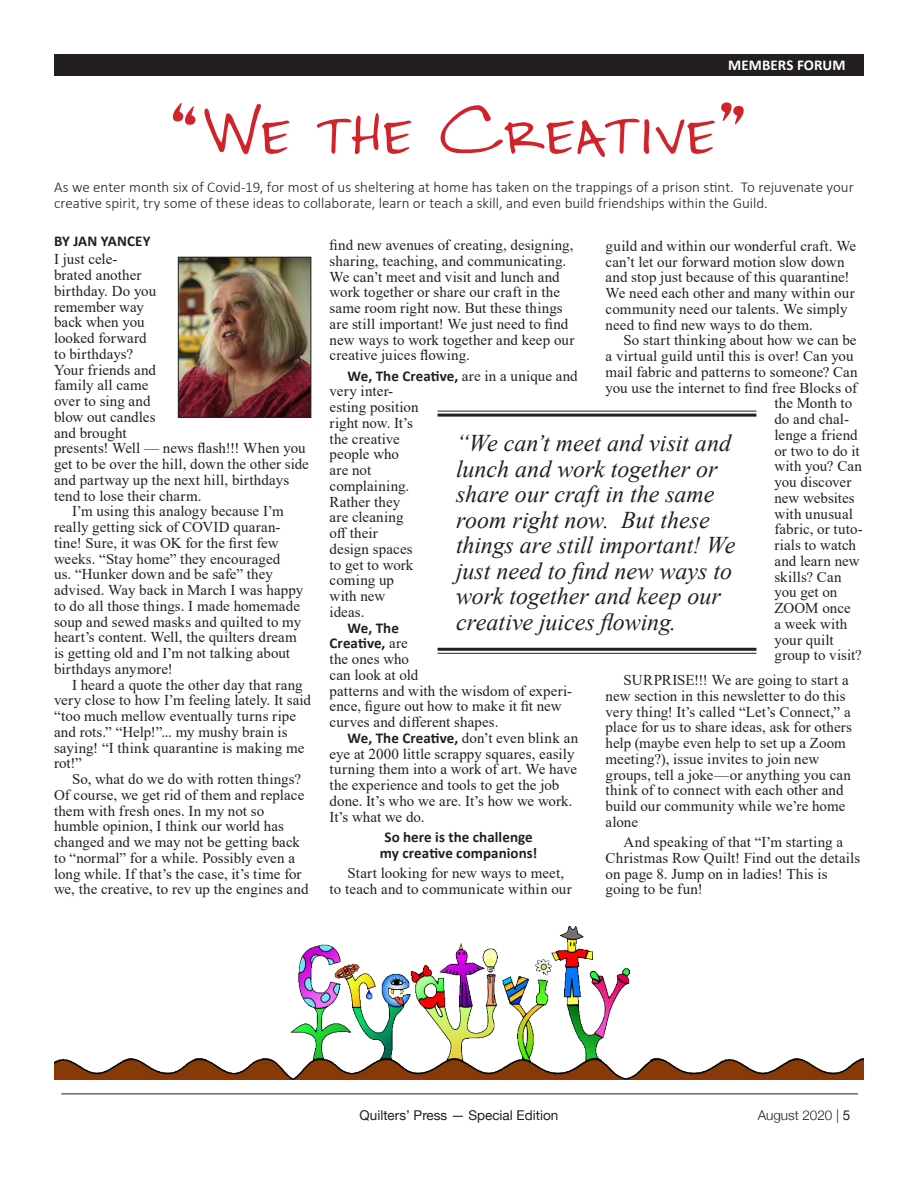
<style>
.page{position:relative;width:918px;height:1188px;background:#fff}
.page>*{position:absolute;margin:0;border:0;box-sizing:border-box;transform-origin:0 0}
.Main_Head_2{font:72px "DJB Jenna";letter-spacing:.005em;color:#d1232a}
.Main_Head_2-2{font:italic 24px/25.5px "Times New Roman";letter-spacing:-.005em;color:#231f20}
.Main_Head_2-3{font:15px/15.8px "Times New Roman";letter-spacing:.005em;color:#231f20}
.Main_Head_2-4{font:300 15px/15.8px "Calibri";color:#231f20}
.Main_Head_2-5{font:700 15px "Calibri";letter-spacing:.005em;color:#231f20}
.Main_Head_2-6{font:700 15px "Calibri";letter-spacing:.005em;color:#fff}
.t1{font:13.5px "Helvetica Neue";color:#231f20}
.t2{font:300 13.5px "Helvetica Neue";color:#231f20}
.s1{font-family:"Calibri";font-weight:700}
.s2{font-weight:400}
</style>
<div class="page">
<hr style="left:62px;top:1094px;width:796px;height:1px;background:#231f20">
<div style="left:54px;top:54px;width:810px;height:22px;background:#231f20"></div>
<img style="left:180px;top:259px;width:129px;height:157px">
<div style="left:178px;top:257px;width:133px;height:161px;border:1px solid #231f20"></div>
<hr style="left:438px;top:411px;width:318px;height:1px;background:#231f20">
<hr style="left:438px;top:414px;width:318px;height:3px;background:#231f20">
<hr style="left:438px;top:648px;width:318px;height:3px;background:#231f20">
<hr style="left:438px;top:653px;width:318px;height:1px;background:#231f20">
<img style="left:298px;top:926px;width:324px;height:153px">
<img style="left:622px;top:968px;width:242px;height:111px">
<img style="left:54px;top:1026px;width:244px;height:53px">
<p class="Main_Head_2-6" style="left:728px;top:54px;width:119px">MEMBERS FORUM</p>
<p class="Main_Head_2" style="left:172px;top:87px;width:574px">“We the Creative”</p>
<p class="Main_Head_2-4" style="left:54px;top:179px;width:801px">As we enter month six of Covid-19, for most of us sheltering at home has taken on the trappings of a prison stint. To rejuvenate your creative spirit, try some of these ideas to collaborate, learn or teach a skill, and even build friendships within the Guild.</p>
<p class="Main_Head_2-5" style="left:54px;top:230px;width:98px">BY JAN YANCEY</p>
<p class="Main_Head_2-3" style="left:54px;top:251px;width:256px">I just cele-<br>brated another<br>birthday. Do you<br>remember way<br>back when you<br>looked forward<br>to birthdays?<br>Your friends and<br>family all came<br>over to sing and<br>blow out candles<br>and brought<br>presents! Well — news flash!!! When you get to be over the hill, down the other side and partway up the next hill, birthdays tend to lose their charm.</p>
<p class="Main_Head_2-3" style="left:54px;top:503px;width:251px;text-indent:18px">I’m using this analogy because I’m really getting sick of COVID quaran&shy;tine! Sure, it was OK for the first few weeks. “Stay home” they encouraged<br>us. “Hunker down and be safe” they advised. Way back in March I was happy to do all those things. I made homemade soup and sewed masks and quilted to my heart’s content. Well, the quilters dream is getting old and I’m not talking about birthdays anymore!</p>
<p class="Main_Head_2-3" style="left:54px;top:676px;width:259px;text-indent:18px">I heard a quote the other day that rang very close to how I’m feeling lately. It said “too much mellow eventually turns ripe and rots.” “Help!”... my mushy brain is saying! “I think quarantine is making me rot!”</p>
<p class="Main_Head_2-3" style="left:54px;top:771px;width:256px;text-indent:18px">So, what do we do with rotten things?<br>Of course, we get rid of them and replace them with fresh ones. In my not so humble opinion, I think our world has changed and we may not be getting back to “normal” for a while. Possibly even a long while. If that’s the case, it’s time for we, the creative, to rev up the engines and</p>
<p class="Main_Head_2-3" style="left:330px;top:237px;width:246px">find new avenues of creating, designing, sharing, teaching, and communicating.<br>We can’t meet and visit and lunch and work together or share our craft in the same room right now. But these things are still important! We just need to find new ways to work together and keep our creative juices flowing.</p>
<p class="Main_Head_2-3" style="left:330px;top:367px;width:250px;text-indent:18px"><span class="s1">We, The Creative,</span> are in a unique and very inter-<br>esting position<br>right now. It’s<br>the creative<br>people who<br>are not<br>complaining.<br>Rather they<br>are cleaning<br>off their<br>design spaces<br>to get to work<br>coming up<br>with new<br>ideas.</p>
<p class="Main_Head_2-3" style="left:330px;top:619px;width:244px;text-indent:18px"><span class="s1">We, The<br>Creative,</span> are<br>the ones who<br>can look at old<br>patterns and with the wisdom of experi&shy;ence, figure out how to make it fit new curves and different shapes.</p>
<p class="Main_Head_2-3" style="left:330px;top:730px;width:250px;text-indent:18px"><span class="s1">We, The Creative,</span> don’t even blink an eye at 2000 little scrappy squares, easily turning them into a work of art. We have the experience and tools to get the job done. It’s who we are. It’s how we work.<br>It’s what we do.</p>
<p class="Main_Head_2-5" style="left:384px;top:826px;width:150px">So here is the challenge</p>
<p class="Main_Head_2-5" style="left:380px;top:842px;width:159px">my creative companions!</p>
<p class="Main_Head_2-3" style="left:330px;top:865px;width:244px;text-indent:18px">Start looking for new ways to meet, to teach and to communicate within our</p>
<p class="Main_Head_2-3" style="left:606px;top:237px;width:252px">guild and within our wonderful craft. We can’t let our forward motion slow down and stop just because of this quarantine!<br>We need each other and many within our community need our talents. We simply need to find new ways to do them.</p>
<p class="Main_Head_2-3" style="left:624px;top:332px;width:235px">So start thinking about how we can be</p>
<p class="Main_Head_2-3" style="left:606px;top:348px;width:249px">a virtual guild until this is over! Can you</p>
<p class="Main_Head_2-3" style="left:606px;top:363px;width:254px">mail fabric and patterns to someone? Can</p>
<p class="Main_Head_2-3" style="left:606px;top:379px;width:253px">you use the internet to find free Blocks of</p>
<p class="Main_Head_2-3" style="left:774px;top:395px;width:79px">the Month to</p>
<p class="Main_Head_2-3" style="left:774px;top:411px;width:76px">do and chal-</p>
<p class="Main_Head_2-3" style="left:774px;top:426px;width:85px">lenge a friend</p>
<p class="Main_Head_2-3" style="left:774px;top:442px;width:87px">or two to do it</p>
<p class="Main_Head_2-3" style="left:774px;top:458px;width:89px">with you? Can</p>
<p class="Main_Head_2-3" style="left:774px;top:474px;width:78px">you discover</p>
<p class="Main_Head_2-3" style="left:774px;top:489px;width:82px">new websites</p>
<p class="Main_Head_2-3" style="left:774px;top:505px;width:80px">with unusual</p>
<p class="Main_Head_2-3" style="left:774px;top:521px;width:90px">fabric, or tuto-</p>
<p class="Main_Head_2-3" style="left:774px;top:537px;width:83px">rials to watch</p>
<p class="Main_Head_2-3" style="left:774px;top:552px;width:87px">and learn new</p>
<p class="Main_Head_2-3" style="left:774px;top:568px;width:69px">skills? Can</p>
<p class="Main_Head_2-3" style="left:774px;top:584px;width:65px">you get on</p>
<p class="Main_Head_2-3" style="left:774px;top:600px;width:78px">ZOOM once</p>
<p class="Main_Head_2-3" style="left:774px;top:615px;width:74px">a week with</p>
<p class="Main_Head_2-3" style="left:774px;top:631px;width:61px">your quilt</p>
<p class="Main_Head_2-3" style="left:774px;top:647px;width:89px">group to visit?</p>
<p class="Main_Head_2-3" style="left:606px;top:672px;width:248px;text-indent:18px">SURPRISE!!! We are going to start a new section in this newsletter to do this very thing! It’s called “Let’s Connect,” a place for us to share ideas, ask for others help (maybe even help to set up a Zoom meeting?), issue invites to join new groups, tell a joke—or anything you can think of to connect with each other and build our community while we’re home alone</p>
<p class="Main_Head_2-3" style="left:606px;top:834px;width:256px;text-indent:18px">And speaking of that “I’m starting a<br>Christmas Row Quilt! Find out the details on page 8. Jump on in ladies! This is going to be fun!</p>
<p class="Main_Head_2-2" style="left:456px;top:430px;width:281px">“We can’t meet and visit and lunch and work together or share our craft in the same room right now. But these things are still important! We just need to find new ways to work together and keep our creative juices flowing.</p>
<p class="t1" style="left:360px;top:1105px;width:200px">Quilters’ Press — Special Edition</p>
<p class="t2" style="left:758px;top:1104px;width:94px">August 2020 | <span class="s2">5</span></p>
</div>
